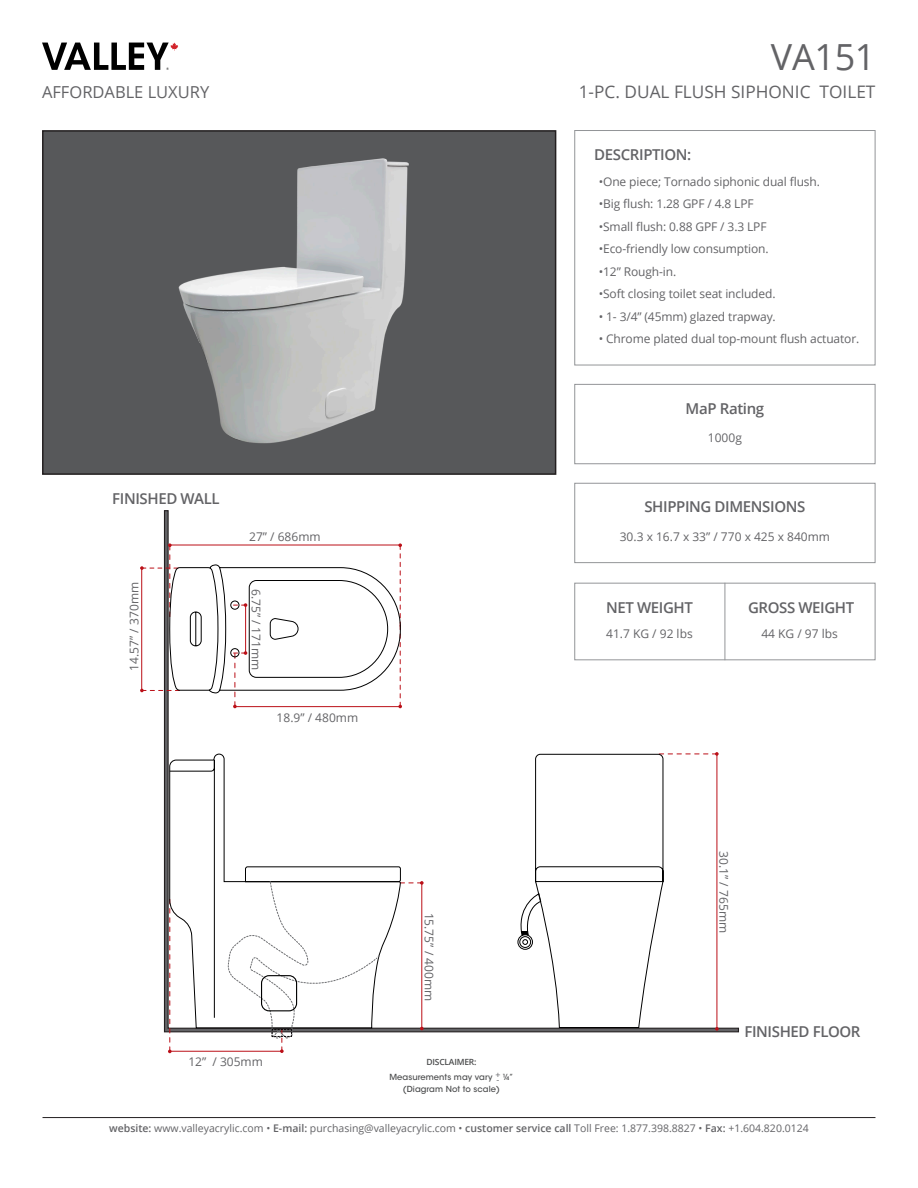
<style>
.page{position:relative;width:918px;height:1188px;background:#fff}
.page>*{position:absolute;margin:0;border:0;box-sizing:border-box;transform-origin:0 0}
.t1{font:36px "Open Sans";letter-spacing:-.01em;color:#636366}
.t2{font:17.25px "Open Sans";color:#636366}
.t3{font:16.5px "Open Sans";color:#636366}
.t4{font:600 15px "Open Sans";letter-spacing:-.025em;color:#636366}
.t5{font:12px "Open Sans";letter-spacing:-.01em;color:#636366}
.t6{font:10.5px "Open Sans";color:#636366}
.t7{font:600 8.55px "Open Sans";letter-spacing:-.025em;color:#4b4c4d}
.t8{font:500 8.4px "ITC Avant Garde Std";letter-spacing:.01em;color:#4b4c4d}
.t9{font:8.4px "ITC Avant Garde Std";color:#636366}
.s1{font-weight:600}
</style>
<div class="page">
<svg style="left:163px;top:510px;width:577px;height:523px"></svg>
<hr style="left:43px;top:1117px;width:832px;height:1px;background:#231f20">
<div style="left:42px;top:130px;width:514px;height:345px;background:#57585a;border:2px solid #231f20"></div>
<div style="left:574px;top:483px;width:301px;height:80px;border:1px solid #939598"></div>
<div style="left:574px;top:384px;width:301px;height:80px;border:1px solid #939598"></div>
<div style="left:574px;top:583px;width:301px;height:77px;border:1px solid #939598"></div>
<hr style="left:725px;top:583px;width:1px;height:77px;background:#939598">
<svg style="left:42px;top:43px;width:136px;height:27px"></svg>
<div style="left:574px;top:130px;width:301px;height:235px;border:1px solid #939598"></div>
<hr style="left:169px;top:1051px;width:113px;height:1px;background:#bb1018">
<img style="left:178px;top:158px;width:231px;height:286px">
<svg style="left:168px;top:760px;width:47px;height:293px"></svg>
<svg style="left:169px;top:753px;width:232px;height:276px"></svg>
<svg style="left:228px;top:866px;width:196px;height:187px"></svg>
<svg style="left:518px;top:752px;width:201px;height:279px"></svg>
<svg style="left:140px;top:543px;width:262px;height:165px"></svg>
<hr style="left:235px;top:706px;width:165px;height:1px;background:#bb1018">
<p class="t3" style="left:42px;top:80px;width:169px">AFFORDABLE LUXURY</p>
<p class="t4" style="left:112px;top:488px;width:109px">FINISHED WALL</p>
<p class="t5" style="left:249px;top:528px;width:73px">27” / 686mm</p>
<p class="t5" style="left:126px;top:671px;width:90px;rotate:-90deg">14.57” / 370mm</p>
<p class="t5" style="left:264px;top:589px;width:83px;rotate:90deg">6.75” / 171mm</p>
<p class="t5" style="left:277px;top:709px;width:83px">18.9” / 480mm</p>
<p class="t5" style="left:188px;top:1053px;width:76px">12” / 305mm</p>
<p class="t5" style="left:437px;top:913px;width:90px;rotate:90deg">15.75” / 400mm</p>
<p class="t7" style="left:426px;top:1056px;width:51px">DISCLAIMER:</p>
<p class="t9" style="left:496px;top:1069px;width:7px">+</p>
<p class="t9" style="left:497px;top:1075px;width:4px">-</p>
<p class="t8" style="left:389px;top:1071px;width:126px">Measurements may vary ¼”</p>
<p class="t8" style="left:403px;top:1083px;width:99px">(Diagram Not to scale)</p>
<p class="t1" style="left:771px;top:32px;width:106px">VA151</p>
<p class="t2" style="left:579px;top:80px;width:298px">1-PC. DUAL FLUSH SIPHONIC TOILET</p>
<p class="t4" style="left:594px;top:144px;width:99px">DESCRIPTION:</p>
<p class="t5" style="left:599px;top:173px;width:223px">•One piece; Tornado siphonic dual flush.</p>
<p class="t5" style="left:599px;top:196px;width:156px">•Big flush: 1.28 GPF / 4.8 LPF</p>
<p class="t5" style="left:599px;top:218px;width:169px">•Small flush: 0.88 GPF / 3.3 LPF</p>
<p class="t5" style="left:599px;top:241px;width:171px">•Eco-friendly low consumption.</p>
<p class="t5" style="left:599px;top:263px;width:79px">•12” Rough-in.</p>
<p class="t5" style="left:599px;top:286px;width:178px">•Soft closing toilet seat included.</p>
<p class="t5" style="left:599px;top:308px;width:178px">• 1- 3/4” (45mm) glazed trapway.</p>
<p class="t5" style="left:599px;top:331px;width:262px">• Chrome plated dual top-mount flush actuator.</p>
<p class="t4" style="left:686px;top:398px;width:80px">MaP Rating</p>
<p class="t5" style="left:708px;top:430px;width:36px">1000g</p>
<p class="t4" style="left:644px;top:497px;width:163px">SHIPPING DIMENSIONS</p>
<p class="t5" style="left:620px;top:528px;width:212px">30.3 x 16.7 x 33” / 770 x 425 x 840mm</p>
<p class="t4" style="left:606px;top:597px;width:88px">NET WEIGHT</p>
<p class="t4" style="left:748px;top:597px;width:108px">GROSS WEIGHT</p>
<p class="t5" style="left:606px;top:626px;width:88px">41.7 KG / 92 lbs</p>
<p class="t5" style="left:761px;top:626px;width:78px">44 KG / 97 lbs</p>
<p class="t5" style="left:732px;top:851px;width:83px;rotate:90deg">30.1” / 765mm</p>
<p class="t4" style="left:744px;top:1021px;width:118px">FINISHED FLOOR</p>
<p class="t6" style="left:109px;top:1121px;width:701px"><span class="s1">website:</span> www.valleyacrylic.com • <span class="s1">E-mail:</span> purchasing@valleyacrylic.com • <span class="s1">customer service call</span> Toll Free: 1.877.398.8827 • <span class="s1">Fax:</span> +1.604.820.0124</p>
</div>
